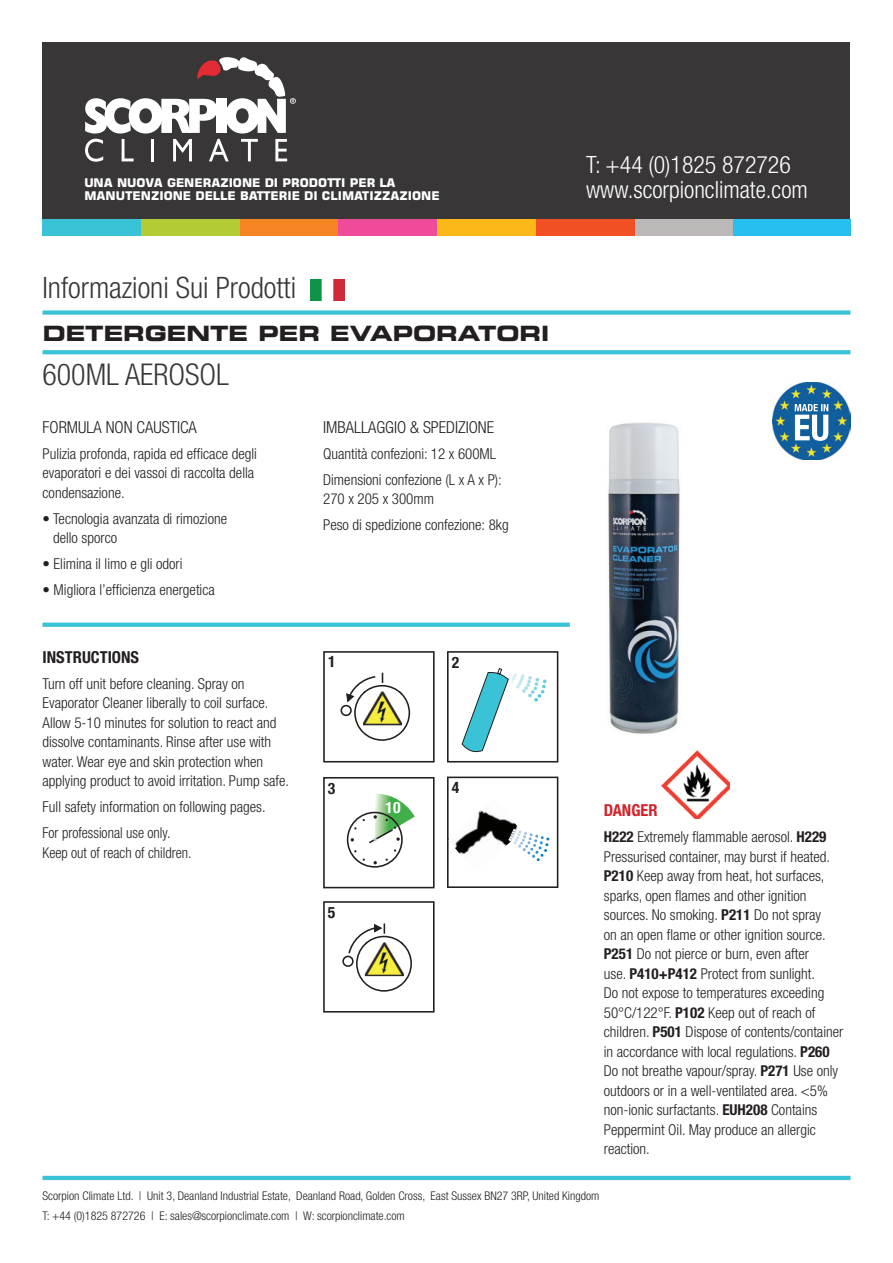
<style>
.page{position:relative;width:893px;height:1263px;background:#fff}
.page>*{position:absolute;margin:0;border:0;box-sizing:border-box;transform-origin:0 0}
.t1{font:300 condensed 30px "Helvetica Neue LT Std";color:#393638}
.t2{font:300 condensed 29.55px "Helvetica Neue LT Std";color:#393638}
.t3{font:300 condensed 23.85px/24.9px "Helvetica Neue LT Std";color:#fff}
.t4{font:700 expanded 21px "Square 721 BT";color:#231f20}
.t5{font:300 condensed 16.5px "Helvetica Neue LT Std";color:#231f20}
.t6{font:700 condensed 16.5px "Helvetica Neue LT Std";color:#231f20}
.t7{font:700 condensed 16.5px "Helvetica Neue LT Std";color:#d1232a}
.t8{font:700 condensed 15.75px "Helvetica Neue LT Std";color:#231f20}
.t9{font:700 condensed 15.75px "Helvetica Neue LT Std";color:#fff}
.t10{font:300 condensed 15px/19.5px "Helvetica Neue LT Std";color:#231f20}
.t11{font:300 condensed 15px "Helvetica Neue LT Std";color:#231f20;scale:.95 1}
.t12{font:300 condensed 12px/19.5px "Helvetica Neue LT Std";color:#231f20}
.t13{font:700 12px/13.5px "Square 721 BT";color:#fff}
.s1{font-weight:700}
</style>
<div class="page">
<div style="left:43px;top:43px;width:807px;height:176px;background:#393638"></div>
<div style="left:43px;top:219px;width:98px;height:17px;background:#3ac2d7"></div>
<div style="left:437px;top:219px;width:99px;height:17px;background:#fcb818"></div>
<div style="left:240px;top:219px;width:98px;height:17px;background:#f58422"></div>
<div style="left:634px;top:219px;width:99px;height:17px;background:#bbb8b7"></div>
<div style="left:141px;top:219px;width:99px;height:17px;background:#b3cb34"></div>
<div style="left:536px;top:219px;width:98px;height:17px;background:#f05024"></div>
<div style="left:338px;top:219px;width:99px;height:17px;background:#ee4c9a"></div>
<div style="left:733px;top:219px;width:117px;height:17px;background:#26bff0"></div>
<hr style="left:43px;top:1176px;width:807px;height:4px;background:#3ac2d7">
<svg style="left:43px;top:623px;width:527px;height:4px;background:#40c4d8"></svg>
<div style="left:43px;top:310px;width:807px;height:5px;background:#3ac2d7"></div>
<svg style="left:43px;top:350px;width:807px;height:4px;background:#3fc3d8"></svg>
<svg style="left:323px;top:651px;width:112px;height:112px"></svg>
<svg style="left:447px;top:776px;width:111px;height:112px"></svg>
<svg style="left:323px;top:777px;width:112px;height:112px"></svg>
<svg style="left:323px;top:901px;width:112px;height:112px"></svg>
<img style="left:773px;top:382px;width:77px;height:78px">
<svg style="left:795px;top:404px;width:33px;height:37px"></svg>
<img style="left:662px;top:750px;width:68px;height:68px">
<img style="left:608px;top:422px;width:72px;height:312px">
<svg style="left:447px;top:651px;width:111px;height:111px"></svg>
<svg style="left:85px;top:57px;width:211px;height:105px"></svg>
<img style="left:311px;top:280px;width:34px;height:20px">
<p class="t13" style="left:84px;top:176px;width:357px">UNA NUOVA GENERAZIONE DI PRODOTTI PER LA<br>MANUTENZIONE DELLE BATTERIE DI CLIMATIZZAZIONE</p>
<h2 class="t2" style="left:43px;top:270px;width:255px">Informazioni Sui Prodotti</h2>
<h3 class="t4" style="left:43px;top:320px;width:508px">DETERGENTE PER EVAPORATORI</h3>
<h1 class="t1" style="left:43px;top:357px;width:188px">600ML AEROSOL</h1>
<p class="t5" style="left:43px;top:417px;width:156px">FORMULA NON CAUSTICA</p>
<p class="t10" style="left:43px;top:443px;width:216px">Pulizia profonda, rapida ed efficace degli evaporatori e dei vassoi di raccolta della condensazione.</p>
<p class="t10" style="left:53px;top:508px;width:176px;text-indent:-11px">• Tecnologia avanzata di rimozione dello sporco</p>
<p class="t10" style="left:43px;top:554px;width:142px">• Elimina il limo e gli odori</p>
<p class="t10" style="left:43px;top:580px;width:174px">• Migliora l’efficienza energetica</p>
<p class="t6" style="left:43px;top:647px;width:98px">INSTRUCTIONS</p>
<p class="t10" style="left:43px;top:674px;width:248px">Turn off unit before cleaning. Spray on Evaporator Cleaner liberally to coil surface.<br>Allow 5-10 minutes for solution to react and dissolve contaminants. Rinse after use with water. Wear eye and skin protection when applying product to avoid irritation. Pump safe.</p>
<p class="t10" style="left:43px;top:794px;width:225px;line-height:26px">Full safety information on following pages.<br>For professional use only.</p>
<p class="t11" style="left:43px;top:844px;width:158px">Keep out of reach of children.</p>
<p class="t5" style="left:323px;top:417px;width:172px">IMBALLAGGIO &amp; SPEDIZIONE</p>
<p class="t10" style="left:323px;top:440px;width:180px;line-height:25.8px">Quantità confezioni: 12 x 600ML<br>Dimensioni confezione (L x A x P):</p>
<p class="t10" style="left:323px;top:486px;width:187px;line-height:25.8px">270 x 205 x 300mm<br>Peso di spedizione confezione: 8kg</p>
<p class="t8" style="left:328px;top:652px;width:9px">1</p>
<p class="t8" style="left:328px;top:779px;width:9px">3</p>
<p class="t8" style="left:328px;top:903px;width:9px">5</p>
<p class="t9" style="left:385px;top:797px;width:17px">10</p>
<p class="t8" style="left:452px;top:653px;width:9px">2</p>
<p class="t8" style="left:452px;top:778px;width:9px">4</p>
<h3 class="t3" style="left:586px;top:152px;width:223px">T: +44 (0)1825 872726 www.scorpionclimate.com</h3>
<p class="t7" style="left:604px;top:800px;width:55px">DANGER</p>
<p class="t10" style="left:604px;top:827px;width:241px"><span class="s1">H222</span> Extremely flammable aerosol. <span class="s1">H229<br></span>Pressurised container, may burst if heated.<br><span class="s1">P210</span> Keep away from heat, hot surfaces, sparks, open flames and other ignition sources. No smoking. <span class="s1">P211</span> Do not spray<br>on an open flame or other ignition source.<br><span class="s1">P251</span> Do not pierce or burn, even after<br>use. <span class="s1">P410+P412</span> Protect from sunlight.<br>Do not expose to temperatures exceeding 50°C/122°F. <span class="s1">P102</span> Keep out of reach of children. <span class="s1">P501</span> Dispose of contents/container in accordance with local regulations. <span class="s1">P260<br></span>Do not breathe vapour/spray. <span class="s1">P271</span> Use only outdoors or in a well-ventilated area. &lt;5% non-ionic surfactants. <span class="s1">EUH208</span> Contains Peppermint Oil. May produce an allergic reaction.</p>
<p class="t12" style="left:43px;top:1186px;width:558px">Scorpion Climate Ltd. | Unit 3, Deanland Industrial Estate, Deanland Road, Golden Cross, East Sussex BN27 3RP, United Kingdom<br>T: +44 (0)1825 872726 | E: sales@scorpionclimate.com | W: scorpionclimate.com</p>
</div>
